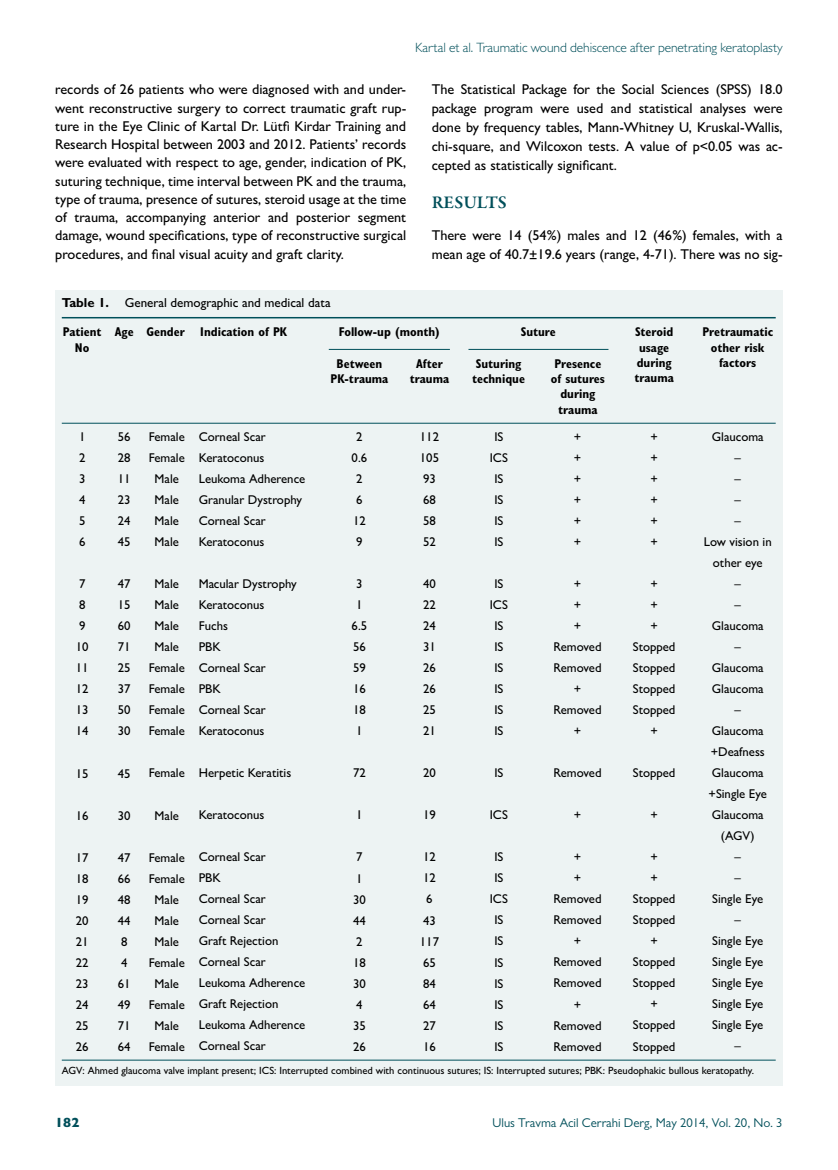
<style>
.page{position:relative;width:838px;height:1170px;background:#fff}
.page>*{position:absolute;margin:0;border:0;box-sizing:border-box;transform-origin:0 0}
.t1{font:600 18px "Garamond Premr Pro";letter-spacing:-.005em;color:#004f5a}
.t2{font:500 14.25px/18.3px "Gill Sans MT Pro";color:#000;text-align:justify}
.t3{font:300 13.5px "Gill Sans MT Pro";letter-spacing:-.005em;color:#004f5a}
.t4{font:800 13.5px "Gill Sans MT Pro";color:#004f5a}
.t5{font:500 13.05px "Gill Sans MT Pro";color:#000}
.t6{font:500 12.75px/21px "Gill Sans MT Pro";color:#000;text-align:center}
.t7{font:700 condensed 12.75px/15.3px "Gill Sans MT Pro";color:#000;text-align:center}
.t8{font:12.75px "Gill Sans MT Pro";color:#004f5a}
.t9{font:500 10.5px "Gill Sans MT Pro";color:#000}
.s1{font-weight:700}
</style>
<div class="page">
<div style="left:55px;top:290px;width:727px;height:795px;background:#edf3f3"></div>
<hr style="left:62px;top:317px;width:713px;height:1px;background:#004f5a">
<hr style="left:62px;top:423px;width:713px;height:1px;background:#004f5a">
<hr style="left:329px;top:349px;width:121px;height:1px;background:#004f5a">
<hr style="left:468px;top:349px;width:140px;height:1px;background:#004f5a">
<hr style="left:62px;top:1059px;width:713px;height:1px;background:#004f5a">
<p class="t3" style="left:415px;top:39px;width:369px">Kartal et al. Traumatic wound dehiscence after penetrating keratoplasty</p>
<p class="t2" style="left:55px;top:80px;width:352px">records of 26 patients who were diagnosed with and under&shy;went reconstructive surgery to correct traumatic graft rup&shy;ture in the Eye Clinic of Kartal Dr. Lütfi Kirdar Training and Research Hospital between 2003 and 2012. Patients’ records were evaluated with respect to age, gender, indication of PK, suturing technique, time interval between PK and the trauma, type of trauma, presence of sutures, steroid usage at the time of trauma, accompanying anterior and posterior segment damage, wound specifications, type of reconstructive surgical procedures, and final visual acuity and graft clarity.</p>
<p class="t2" style="left:432px;top:80px;width:352px;line-height:18.8px">The Statistical Package for the Social Sciences (SPSS) 18.0 package program were used and statistical analyses were done by frequency tables, Mann-Whitney U, Kruskal-Wallis, chi-square, and Wilcoxon tests. A value of p&lt;0.05 was ac&shy;cepted as statistically significant.</p>
<h1 class="t1" style="left:432px;top:192px;width:77px">RESULTS</h1>
<p class="t2" style="left:432px;top:225px;width:352px;line-height:18.8px">There were 14 (54%) males and 12 (46%) females, with a mean age of 40.7±19.6 years (range, 4-71). There was no sig-</p>
<p class="t5" style="left:62px;top:294px;width:270px"><span class="s1">Table 1.</span> General demographic and medical data</p>
<p class="t7" style="left:63px;top:324px;width:40px">Patient<br>No</p>
<p class="t7" style="left:115px;top:324px;width:174px">Age Gender Indication of PK</p>
<p class="t7" style="left:339px;top:324px;width:102px">Follow-up (month)</p>
<p class="t7" style="left:520px;top:324px;width:37px">Suture</p>
<p class="t7" style="left:410px;top:355px;width:41px">After trauma</p>
<p class="t7" style="left:472px;top:355px;width:54px;text-align:left">Suturing technique</p>
<p class="t7" style="left:551px;top:355px;width:56px">Presence of sutures during trauma</p>
<p class="t7" style="left:330px;top:355px;width:59px">Between<br>PK-trauma</p>
<p class="t7" style="left:634px;top:324px;width:41px">Steroid usage during trauma</p>
<p class="t7" style="left:702px;top:324px;width:72px">Pretraumatic other risk factors</p>
<p class="t6" style="left:199px;top:426px;width:108px;text-align:left">Corneal Scar<br>Keratoconus<br>Leukoma Adherence<br>Granular Dystrophy<br>Corneal Scar<br>Keratoconus</p>
<p class="t6" style="left:199px;top:573px;width:100px;text-align:left">Macular Dystrophy<br>Keratoconus<br>Fuchs<br>PBK<br>Corneal Scar<br>PBK<br>Corneal Scar<br>Keratoconus</p>
<p class="t6" style="left:199px;top:762px;width:94px">Herpetic Keratitis</p>
<p class="t6" style="left:199px;top:804px;width:67px">Keratoconus</p>
<p class="t6" style="left:199px;top:846px;width:108px;text-align:left">Corneal Scar<br>PBK<br>Corneal Scar<br>Corneal Scar<br>Graft Rejection<br>Corneal Scar<br>Leukoma Adherence<br>Graft Rejection<br>Leukoma Adherence<br>Corneal Scar</p>
<p class="t6" style="left:704px;top:426px;width:69px">Glaucoma<br>–<br>–<br>–<br>–<br>Low vision in other eye<br>–<br>–<br>Glaucoma<br>–<br>Glaucoma<br>Glaucoma<br>–<br>Glaucoma +Deafness<br>Glaucoma +Single Eye<br>Glaucoma (AGV)<br>–<br>–<br>Single Eye<br>–<br>Single Eye<br>Single Eye<br>Single Eye<br>Single Eye<br>Single Eye<br>–</p>
<p class="t6" style="left:490px;top:426px;width:20px">IS<br>ICS<br>IS<br>IS<br>IS<br>IS</p>
<p class="t6" style="left:490px;top:573px;width:20px">IS<br>ICS<br>IS<br>IS<br>IS<br>IS<br>IS<br>IS</p>
<p class="t6" style="left:494px;top:762px;width:11px">IS</p>
<p class="t6" style="left:490px;top:804px;width:20px">ICS</p>
<p class="t6" style="left:490px;top:846px;width:20px">IS<br>IS<br>ICS<br>IS<br>IS<br>IS<br>IS<br>IS<br>IS<br>IS</p>
<p class="t6" style="left:420px;top:426px;width:21px;text-align:left">112<br>105<br>93<br>68<br>58<br>52</p>
<p class="t6" style="left:423px;top:573px;width:14px;text-align:justify">40<br>22<br>24<br>31<br>26<br>26<br>25<br>21</p>
<p class="t6" style="left:423px;top:762px;width:14px">20</p>
<p class="t6" style="left:423px;top:804px;width:14px">19</p>
<p class="t6" style="left:420px;top:846px;width:21px">12<br>12<br>6<br>43<br>117<br>65<br>84<br>64<br>27<br>16</p>
<p class="t6" style="left:352px;top:426px;width:17px">2<br>0.6<br>2<br>6<br>12<br>9</p>
<p class="t6" style="left:352px;top:573px;width:17px">3<br>1<br>6.5<br>56<br>59<br>16<br>18<br>1</p>
<p class="t6" style="left:353px;top:762px;width:14px">72</p>
<p class="t6" style="left:356px;top:804px;width:8px">1</p>
<p class="t6" style="left:353px;top:846px;width:14px;text-align:left">7<br>1<br>30<br>44<br>2<br>18<br>30<br>4<br>35<br>26</p>
<p class="t6" style="left:118px;top:426px;width:14px;text-align:justify">56<br>28<br>11<br>23<br>24<br>45</p>
<p class="t6" style="left:118px;top:573px;width:14px;text-align:justify">47<br>15<br>60<br>71<br>25<br>37<br>50<br>30</p>
<p class="t6" style="left:118px;top:762px;width:14px">45</p>
<p class="t6" style="left:118px;top:804px;width:14px">30</p>
<p class="t6" style="left:118px;top:846px;width:14px;text-align:left">47<br>66<br>48<br>44<br>8<br>4<br>61<br>49<br>71<br>64</p>
<p class="t6" style="left:149px;top:426px;width:38px">Female<br>Female<br>Male<br>Male<br>Male<br>Male</p>
<p class="t6" style="left:149px;top:573px;width:38px">Male<br>Male<br>Male<br>Male<br>Female<br>Female<br>Female<br>Female</p>
<p class="t6" style="left:149px;top:762px;width:38px">Female</p>
<p class="t6" style="left:155px;top:804px;width:26px">Male</p>
<p class="t6" style="left:149px;top:846px;width:38px">Female<br>Female<br>Male<br>Male<br>Male<br>Female<br>Male<br>Female<br>Male<br>Female</p>
<p class="t6" style="left:79px;top:426px;width:8px;text-align:justify">1<br>2<br>3<br>4<br>5<br>6</p>
<p class="t6" style="left:76px;top:573px;width:14px;text-align:left">7<br>8<br>9<br>10<br>11<br>12<br>13<br>14</p>
<p class="t6" style="left:76px;top:762px;width:14px">15</p>
<p class="t6" style="left:76px;top:804px;width:14px">16</p>
<p class="t6" style="left:76px;top:846px;width:14px;text-align:justify">17<br>18<br>19<br>20<br>21<br>22<br>23<br>24<br>25<br>26</p>
<p class="t9" style="left:62px;top:1064px;width:693px">AGV: Ahmed glaucoma valve implant present; ICS: Interrupted combined with continuous sutures; IS: Interrupted sutures; PBK: Pseudophakic bullous keratopathy.</p>
<p class="t6" style="left:650px;top:426px;width:9px;text-align:justify">+ + + + + +</p>
<p class="t6" style="left:633px;top:573px;width:44px">+<br>+<br>+<br>Stopped<br>Stopped<br>Stopped<br>Stopped +</p>
<p class="t6" style="left:633px;top:762px;width:44px">Stopped</p>
<p class="t6" style="left:650px;top:804px;width:9px">+</p>
<p class="t6" style="left:633px;top:846px;width:44px">+<br>+<br>Stopped<br>Stopped +<br>Stopped<br>Stopped +<br>Stopped<br>Stopped</p>
<p class="t6" style="left:574px;top:426px;width:9px;text-align:justify">+ + + + + +</p>
<p class="t6" style="left:553px;top:573px;width:49px">+<br>+<br>+<br>Removed<br>Removed +<br>Removed +</p>
<p class="t6" style="left:553px;top:762px;width:49px">Removed</p>
<p class="t6" style="left:574px;top:804px;width:9px">+</p>
<p class="t6" style="left:553px;top:846px;width:49px">+<br>+<br>Removed<br>Removed +<br>Removed<br>Removed +<br>Removed<br>Removed</p>
<p class="t4" style="left:55px;top:1114px;width:26px">182</p>
<p class="t8" style="left:492px;top:1115px;width:291px">Ulus Travma Acil Cerrahi Derg, May 2014, Vol. 20, No. 3</p>
</div>
